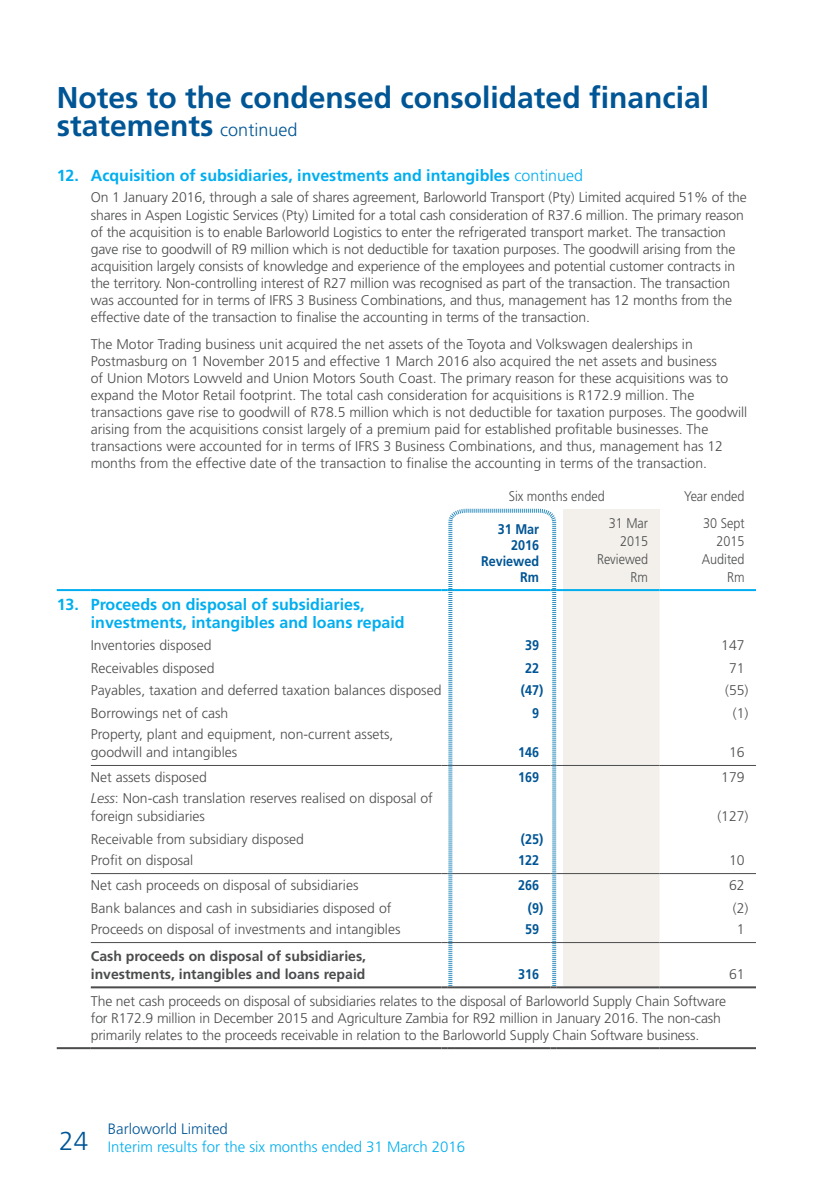
<style>
.page{position:relative;width:840px;height:1191px;background:#fff}
.page>*{position:absolute;margin:0;border:0;box-sizing:border-box;transform-origin:0 0}
.t1{font:700 30px/28px "Frutiger LT Std";color:#005595}
.t2{font:300 26px "Frutiger LT Std";color:#005595}
.t3{font:700 16px/18px "Frutiger LT Std";color:#00aeef}
.t4{font:300 15px "Frutiger LT Std";color:#00aeef}
.t5{font:300 15px "Frutiger LT Std";color:#005595}
.t6{font:300 14px/17px "Frutiger LT Std";color:#4b4c4d}
.t7{font:700 14px/18px "Frutiger LT Std";color:#4b4c4d}
.t8{font:300 14px/18px "Frutiger LT Std";color:#4b4c4d;text-align:right;scale:.9 1}
.t9{font:700 14px/16px "Frutiger LT Std";color:#005595;text-align:right;scale:.9 1}
.s1{font-weight:300;font-size:18px}
.s2{font-weight:300}
.s3{font-style:italic}
</style>
<div class="page">
<div style="left:562px;top:509px;width:97px;height:81px;background:#f3f0eb"></div>
<hr style="left:57px;top:1047px;width:34px;height:2px;background:#4b4c4d">
<hr style="left:91px;top:1047px;width:350px;height:2px;background:#4b4c4d">
<svg style="left:441px;top:1047px;width:13px;height:2px"></svg>
<hr style="left:454px;top:1047px;width:96px;height:2px;background:#4b4c4d">
<svg style="left:550px;top:1047px;width:12px;height:2px"></svg>
<hr style="left:562px;top:1047px;width:97px;height:2px;background:#4b4c4d">
<hr style="left:659px;top:1047px;width:96px;height:2px;background:#4b4c4d">
<hr style="left:91px;top:765px;width:350px;height:1px;background:#4b4c4d">
<hr style="left:659px;top:765px;width:96px;height:1px;background:#4b4c4d">
<hr style="left:91px;top:873px;width:350px;height:1px;background:#4b4c4d">
<hr style="left:659px;top:873px;width:96px;height:1px;background:#4b4c4d">
<hr style="left:91px;top:942px;width:350px;height:1px;background:#4b4c4d">
<hr style="left:659px;top:942px;width:96px;height:1px;background:#4b4c4d">
<hr style="left:91px;top:986px;width:350px;height:2px;background:#4b4c4d">
<svg style="left:441px;top:986px;width:13px;height:2px"></svg>
<hr style="left:454px;top:986px;width:96px;height:2px;background:#4b4c4d">
<hr style="left:659px;top:986px;width:96px;height:2px;background:#4b4c4d">
<hr style="left:57px;top:589px;width:34px;height:2px;background:#00aeef">
<hr style="left:91px;top:589px;width:350px;height:2px;background:#00aeef">
<svg style="left:441px;top:589px;width:6px;height:2px"></svg>
<svg style="left:550px;top:589px;width:109px;height:399px;background:#f1eeea"></svg>
<hr style="left:562px;top:589px;width:97px;height:2px;background:#00aeef">
<hr style="left:659px;top:589px;width:96px;height:2px;background:#00aeef">
<svg style="left:447px;top:508px;width:109px;height:478px"></svg>
<h1 class="t1" style="left:57px;top:83px;width:653px">Notes to the condensed consolidated financial statements <span class="s1">continued</span></h1>
<p class="t3" style="left:57px;top:167px;width:527px">12. Acquisition of subsidiaries, investments and intangibles <span class="s2">continued</span></p>
<p class="t6" style="left:91px;top:189px;width:657px">On 1 January 2016, through a sale of shares agreement, Barloworld Transport (Pty) Limited acquired 51% of the shares in Aspen Logistic Services (Pty) Limited for a total cash consideration of R37.6 million. The primary reason of the acquisition is to enable Barloworld Logistics to enter the refrigerated transport market. The transaction gave rise to goodwill of R9 million which is not deductible for taxation purposes. The goodwill arising from the acquisition largely consists of knowledge and experience of the employees and potential customer contracts in the territory. Non-controlling interest of R27 million was recognised as part of the transaction. The transaction was accounted for in terms of IFRS 3 Business Combinations, and thus, management has 12 months from the effective date of the transaction to finalise the accounting in terms of the transaction.</p>
<p class="t6" style="left:91px;top:336px;width:657px">The Motor Trading business unit acquired the net assets of the Toyota and Volkswagen dealerships in Postmasburg on 1 November 2015 and effective 1 March 2016 also acquired the net assets and business<br>of Union Motors Lowveld and Union Motors South Coast. The primary reason for these acquisitions was to expand the Motor Retail footprint. The total cash consideration for acquisitions is R172.9 million. The transactions gave rise to goodwill of R78.5 million which is not deductible for taxation purposes. The goodwill arising from the acquisitions consist largely of a premium paid for established profitable businesses. The transactions were accounted for in terms of IFRS 3 Business Combinations, and thus, management has 12 months from the effective date of the transaction to finalise the accounting in terms of the transaction.</p>
<p class="t8" style="left:508px;top:487px;width:108px">Six months ended</p>
<p class="t8" style="left:683px;top:487px;width:69px">Year ended</p>
<p class="t9" style="left:480px;top:521px;width:66px">31 Mar<br>2016<br>Reviewed<br>Rm</p>
<p class="t8" style="left:596px;top:514px;width:58px">31 Mar<br>2015<br>Reviewed<br>Rm</p>
<p class="t8" style="left:701px;top:514px;width:49px">30 Sept<br>2015<br>Audited<br>Rm</p>
<p class="t3" style="left:91px;top:595px;width:315px;text-indent:-34px">13. Proceeds on disposal of subsidiaries, investments, intangibles and loans repaid</p>
<p class="t6" style="left:91px;top:637px;width:122px">Inventories disposed</p>
<p class="t9" style="left:525px;top:637px;width:17px">39</p>
<p class="t6" style="left:720px;top:637px;width:25px">147</p>
<p class="t6" style="left:91px;top:659px;width:125px">Receivables disposed</p>
<p class="t9" style="left:525px;top:660px;width:17px">22</p>
<p class="t6" style="left:728px;top:659px;width:17px">71</p>
<p class="t6" style="left:91px;top:682px;width:352px">Payables, taxation and deferred taxation balances disposed</p>
<p class="t9" style="left:520px;top:682px;width:26px">(47)</p>
<p class="t6" style="left:724px;top:682px;width:25px">(55)</p>
<p class="t6" style="left:91px;top:704px;width:139px">Borrowings net of cash</p>
<p class="t9" style="left:532px;top:705px;width:9px">9</p>
<p class="t6" style="left:732px;top:704px;width:17px">(1)</p>
<p class="t6" style="left:91px;top:725px;width:304px;line-height:18px">Property, plant and equipment, non-current assets, goodwill and intangibles</p>
<p class="t9" style="left:518px;top:744px;width:25px">146</p>
<p class="t6" style="left:728px;top:744px;width:17px">16</p>
<p class="t6" style="left:91px;top:769px;width:117px">Net assets disposed</p>
<p class="t9" style="left:518px;top:769px;width:25px">169</p>
<p class="t6" style="left:720px;top:769px;width:25px">179</p>
<p class="t6" style="left:91px;top:790px;width:343px;line-height:18px"><span class="s3">Less</span>: Non-cash translation reserves realised on disposal of foreign subsidiaries</p>
<p class="t6" style="left:717px;top:808px;width:33px">(127)</p>
<p class="t6" style="left:91px;top:831px;width:214px">Receivable from subsidiary disposed</p>
<p class="t9" style="left:520px;top:831px;width:26px">(25)</p>
<p class="t6" style="left:91px;top:852px;width:104px">Profit on disposal</p>
<p class="t9" style="left:518px;top:852px;width:25px">122</p>
<p class="t6" style="left:728px;top:852px;width:17px">10</p>
<p class="t6" style="left:91px;top:877px;width:269px">Net cash proceeds on disposal of subsidiaries</p>
<p class="t9" style="left:518px;top:877px;width:25px">266</p>
<p class="t6" style="left:728px;top:877px;width:17px">62</p>
<p class="t6" style="left:91px;top:899px;width:302px">Bank balances and cash in subsidiaries disposed of</p>
<p class="t9" style="left:527px;top:900px;width:19px">(9)</p>
<p class="t6" style="left:732px;top:899px;width:17px">(2)</p>
<p class="t6" style="left:91px;top:921px;width:311px">Proceeds on disposal of investments and intangibles</p>
<p class="t9" style="left:525px;top:921px;width:17px">59</p>
<p class="t6" style="left:736px;top:921px;width:9px">1</p>
<p class="t7" style="left:91px;top:947px;width:277px">Cash proceeds on disposal of subsidiaries, investments, intangibles and loans repaid</p>
<p class="t9" style="left:518px;top:966px;width:25px">316</p>
<p class="t6" style="left:728px;top:965px;width:17px">61</p>
<p class="t6" style="left:91px;top:992px;width:636px">The net cash proceeds on disposal of subsidiaries relates to the disposal of Barloworld Supply Chain Software for R172.9 million in December 2015 and Agriculture Zambia for R92 million in January 2016. The non-cash primarily relates to the proceeds receivable in relation to the Barloworld Supply Chain Software business.</p>
<h2 class="t2" style="left:59px;top:1126px;width:30px">24</h2>
<p class="t5" style="left:108px;top:1120px;width:121px">Barloworld Limited</p>
<p class="t4" style="left:108px;top:1138px;width:359px">Interim results for the six months ended 31 March 2016</p>
</div>
